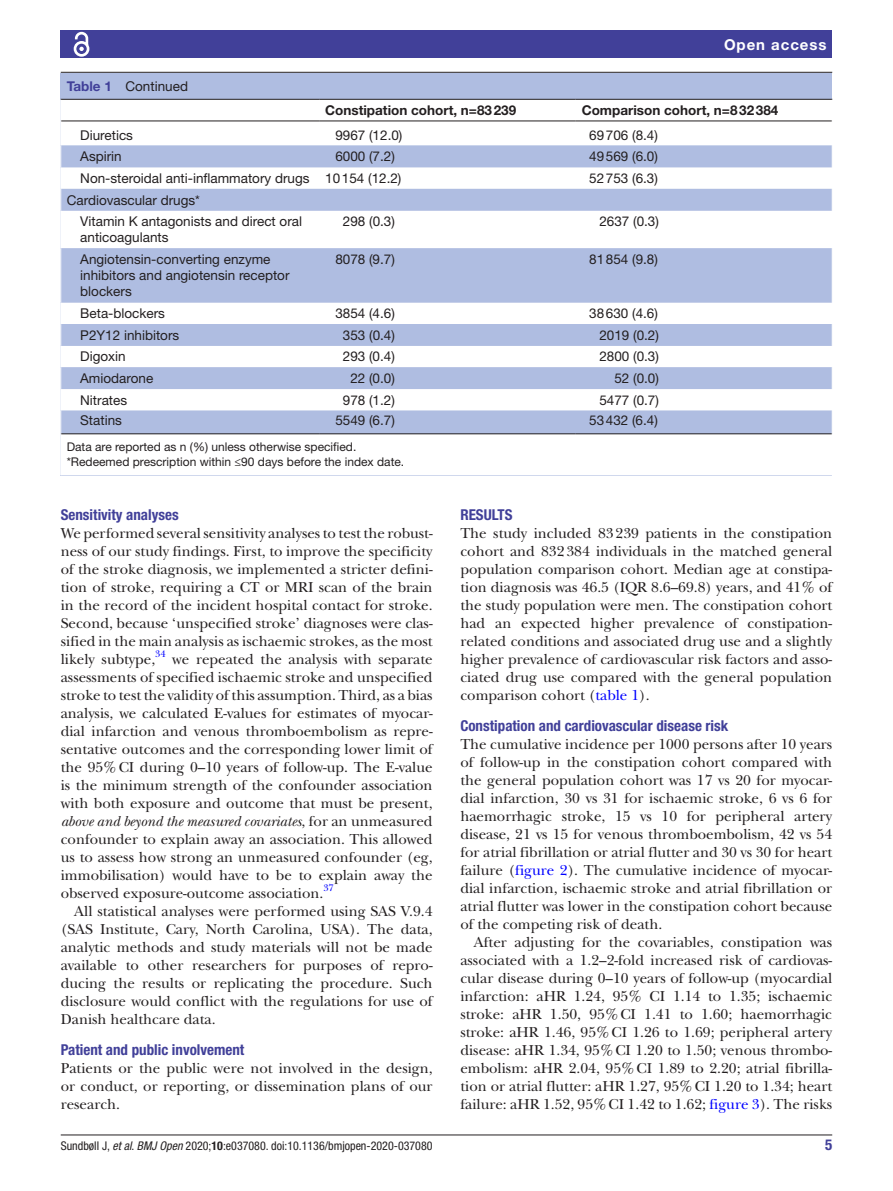
<style>
.page{position:relative;width:893px;height:1191px;background:#fff}
.page>*{position:absolute;margin:0;border:0;box-sizing:border-box;transform-origin:0 0}
.t1{font:15px/18px "New Baskerville";color:#231f20;text-align:justify}
.t2{font:700 condensed 15px "Helvetica Neue LT Std";color:#414099}
.t3{font:700 15px "Helvetica Neue LT Std";letter-spacing:.065em;color:#fff}
.t4{font:13.5px/16.2px "Helvetica Neue LT Std";color:#231f20}
.t5{font:700 13.5px "Helvetica Neue LT Std";color:#231f20}
.t6{font:12px/15px "Helvetica Neue LT Std";color:#231f20}
.t7{font:condensed 12px "Helvetica Neue LT Std";color:#231f20}
.t8{font:9.9px "New Baskerville";color:#00f}
.s1{font-weight:700;color:#414099}
.s2{font-style:italic}
.s3{color:#00f}
.s4{font-weight:700}
</style>
<div class="page">
<hr style="left:61px;top:1134px;width:771px;height:1px;background:#231f20">
<div style="left:61px;top:31px;width:771px;height:27px;background:#414099"></div>
<svg style="left:73px;top:31px;width:17px;height:26px"></svg>
<div style="left:61px;top:91px;width:771px;height:384px;background:#afbde1"></div>
<div style="left:61px;top:100px;width:771px;height:375px;background:#fff"></div>
<svg style="left:61px;top:146px;width:771px;height:287px"></svg>
<hr style="left:61px;top:99px;width:258px;height:1px;background:#231f20">
<hr style="left:61px;top:121px;width:258px;height:1px;background:#231f20">
<hr style="left:319px;top:99px;width:257px;height:1px;background:#231f20">
<hr style="left:319px;top:121px;width:257px;height:1px;background:#231f20">
<hr style="left:576px;top:99px;width:256px;height:1px;background:#231f20">
<hr style="left:576px;top:121px;width:256px;height:1px;background:#231f20">
<hr style="left:319px;top:433px;width:257px;height:1px;background:#231f20">
<hr style="left:576px;top:433px;width:256px;height:1px;background:#231f20">
<hr style="left:61px;top:433px;width:258px;height:1px;background:#231f20">
<svg style="left:60px;top:100px;width:1px;height:110px"></svg>
<svg style="left:60px;top:302px;width:1px;height:132px"></svg>
<hr style="left:67px;top:450px;width:765px;height:2px;background:#fff">
<hr style="left:67px;top:465px;width:765px;height:2px;background:#fff">
<div style="left:61px;top:73px;width:771px;height:18px;background:#afbde1"></div>
<hr style="left:61px;top:72px;width:771px;height:1px;background:#231f20">
<p class="t4" style="left:67px;top:78px;width:123px"><span class="s1">Table 1</span> Continued</p>
<p class="t3" style="left:724px;top:35px;width:104px">Open access</p>
<p class="t5" style="left:325px;top:102px;width:193px">Constipation cohort, n=83239</p>
<p class="t5" style="left:582px;top:102px;width:198px">Comparison cohort, n=832384</p>
<p class="t4" style="left:80px;top:126px;width:54px">Diuretics</p>
<p class="t4" style="left:335px;top:126px;width:69px">9967 (12.0)</p>
<p class="t4" style="left:589px;top:126px;width:70px">69706 (8.4)</p>
<p class="t4" style="left:80px;top:148px;width:43px">Aspirin</p>
<p class="t4" style="left:335px;top:148px;width:61px">6000 (7.2)</p>
<p class="t4" style="left:589px;top:148px;width:70px">49569 (6.0)</p>
<p class="t4" style="left:80px;top:170px;width:323px">Non-steroidal anti-inflammatory drugs 10154 (12.2)</p>
<p class="t4" style="left:589px;top:170px;width:70px">52753 (6.3)</p>
<p class="t4" style="left:80px;top:189px;width:223px;line-height:21.6px;text-indent:-14px">Cardiovascular drugs*<br>Vitamin K antagonists and direct oral</p>
<p class="t4" style="left:80px;top:229px;width:90px">anticoagulants</p>
<p class="t4" style="left:343px;top:213px;width:54px">298 (0.3)</p>
<p class="t4" style="left:599px;top:213px;width:61px">2637 (0.3)</p>
<p class="t4" style="left:80px;top:251px;width:211px">Angiotensin-converting enzyme inhibitors and angiotensin receptor blockers</p>
<p class="t4" style="left:335px;top:251px;width:61px">8078 (9.7)</p>
<p class="t4" style="left:589px;top:251px;width:70px">81854 (9.8)</p>
<p class="t4" style="left:80px;top:305px;width:86px">Beta-blockers</p>
<p class="t4" style="left:335px;top:305px;width:61px">3854 (4.6)</p>
<p class="t4" style="left:589px;top:305px;width:70px">38630 (4.6)</p>
<p class="t4" style="left:80px;top:327px;width:101px">P2Y12 inhibitors</p>
<p class="t4" style="left:343px;top:327px;width:54px">353 (0.4)</p>
<p class="t4" style="left:599px;top:327px;width:61px">2019 (0.2)</p>
<p class="t4" style="left:80px;top:348px;width:47px">Digoxin</p>
<p class="t4" style="left:343px;top:348px;width:54px">293 (0.4)</p>
<p class="t4" style="left:599px;top:348px;width:61px">2800 (0.3)</p>
<p class="t4" style="left:80px;top:370px;width:75px">Amiodarone</p>
<p class="t4" style="left:350px;top:370px;width:46px">22 (0.0)</p>
<p class="t4" style="left:614px;top:370px;width:46px">52 (0.0)</p>
<p class="t4" style="left:80px;top:391px;width:48px">Nitrates</p>
<p class="t4" style="left:343px;top:391px;width:54px">978 (1.2)</p>
<p class="t4" style="left:599px;top:391px;width:61px">5477 (0.7)</p>
<p class="t4" style="left:80px;top:412px;width:43px">Statins</p>
<p class="t4" style="left:335px;top:412px;width:61px">5549 (6.7)</p>
<p class="t4" style="left:589px;top:412px;width:70px">53432 (6.4)</p>
<p class="t6" style="left:67px;top:439px;width:339px">Data are reported as n (%) unless otherwise specified. *Redeemed prescription within ≤90 days before the index date.</p>
<p class="t2" style="left:61px;top:505px;width:119px">Sensitivity analyses</p>
<p class="t1" style="left:61px;top:524px;width:373px">We performed several sensitivity analyses to test the robust&shy;ness of our study findings. First, to improve the specificity of the stroke diagnosis, we implemented a stricter defini&shy;tion of stroke, requiring a CT or MRI scan of the brain in the record of the incident hospital contact for stroke.<br>Second, because ‘unspecified stroke’ diagnoses were clas&shy;sified in the main analysis as ischaemic strokes, as the most likely subtype,</p>
<p class="t8" style="left:155px;top:648px;width:12px">34</p>
<p class="t1" style="left:61px;top:650px;width:373px;text-indent:112px">we repeated the analysis with separate assessments of specified ischaemic stroke and unspecified stroke to test the validity of this assumption. Third, as a bias analysis, we calculated E-values for estimates of myocar&shy;dial infarction and venous thromboembolism as repre&shy;sentative outcomes and the corresponding lower limit of the 95%CI during 0–10 years of follow-up. The E-value is the minimum strength of the confounder association with both exposure and outcome that must be present, <span class="s2">above and beyond the measured covariates</span>, for an unmeasured confounder to explain away an association. This allowed us to assess how strong an unmeasured confounder (eg, immobilisation) would have to be to explain away the observed exposure-outcome association.</p>
<p class="t8" style="left:323px;top:882px;width:12px">37</p>
<p class="t1" style="left:61px;top:902px;width:373px;text-indent:14px">All statistical analyses were performed using SAS V.9.4 (SAS Institute, Cary, North Carolina, USA). The data, analytic methods and study materials will not be made available to other researchers for purposes of repro&shy;ducing the results or replicating the procedure. Such disclosure would conflict with the regulations for use of Danish healthcare data.</p>
<p class="t2" style="left:61px;top:1041px;width:185px">Patient and public involvement</p>
<p class="t1" style="left:61px;top:1059px;width:373px">Patients or the public were not involved in the design, or conduct, or reporting, or dissemination plans of our research.</p>
<p class="t2" style="left:460px;top:505px;width:54px">RESULTS</p>
<p class="t1" style="left:460px;top:524px;width:373px">The study included 83239 patients in the constipation cohort and 832384 individuals in the matched general population comparison cohort. Median age at constipa&shy;tion diagnosis was 46.5 (IQR 8.6–69.8) years, and 41% of the study population were men. The constipation cohort had an expected higher prevalence of constipation&shy;related conditions and associated drug use and a slightly higher prevalence of cardiovascular risk factors and asso&shy;ciated drug use compared with the general population comparison cohort (<span class="s3">table 1</span>).</p>
<p class="t2" style="left:460px;top:717px;width:269px">Constipation and cardiovascular disease risk</p>
<p class="t1" style="left:460px;top:735px;width:373px">The cumulative incidence per 1000 persons after 10 years of follow-up in the constipation cohort compared with the general population cohort was 17 vs 20 for myocar&shy;dial infarction, 30 vs 31 for ischaemic stroke, 6 vs 6 for haemorrhagic stroke, 15 vs 10 for peripheral artery disease, 21 vs 15 for venous thromboembolism, 42 vs 54 for atrial fibrillation or atrial flutter and 30 vs 30 for heart failure (<span class="s3">figure 2</span>). The cumulative incidence of myocar&shy;dial infarction, ischaemic stroke and atrial fibrillation or atrial flutter was lower in the constipation cohort because of the competing risk of death.</p>
<p class="t1" style="left:460px;top:933px;width:373px;text-indent:14px">After adjusting for the covariables, constipation was associated with a 1.2–2-fold increased risk of cardiovas&shy;cular disease during 0–10 years of follow-up (myocardial infarction: aHR 1.24, 95% CI 1.14 to 1.35; ischaemic stroke: aHR 1.50, 95%CI 1.41 to 1.60; haemorrhagic stroke: aHR 1.46, 95%CI 1.26 to 1.69; peripheral artery disease: aHR 1.34, 95%CI 1.20 to 1.50; venous thrombo&shy;embolism: aHR 2.04, 95%CI 1.89 to 2.20; atrial fibrilla&shy;tion or atrial flutter: aHR 1.27, 95%CI 1.20 to 1.34; heart failure: aHR 1.52, 95%CI 1.42 to 1.62; <span class="s3">figure 3</span>). The risks</p>
<p class="t7" style="left:61px;top:1138px;width:373px">Sundbøll J, <span class="s2">et al</span>. <span class="s2">BMJ Open</span> 2020;<span class="s4">10</span>:e037080. doi:10.1136/bmjopen-2020-037080</p>
<p class="t2" style="left:825px;top:1135px;width:9px">5</p>
</div>
